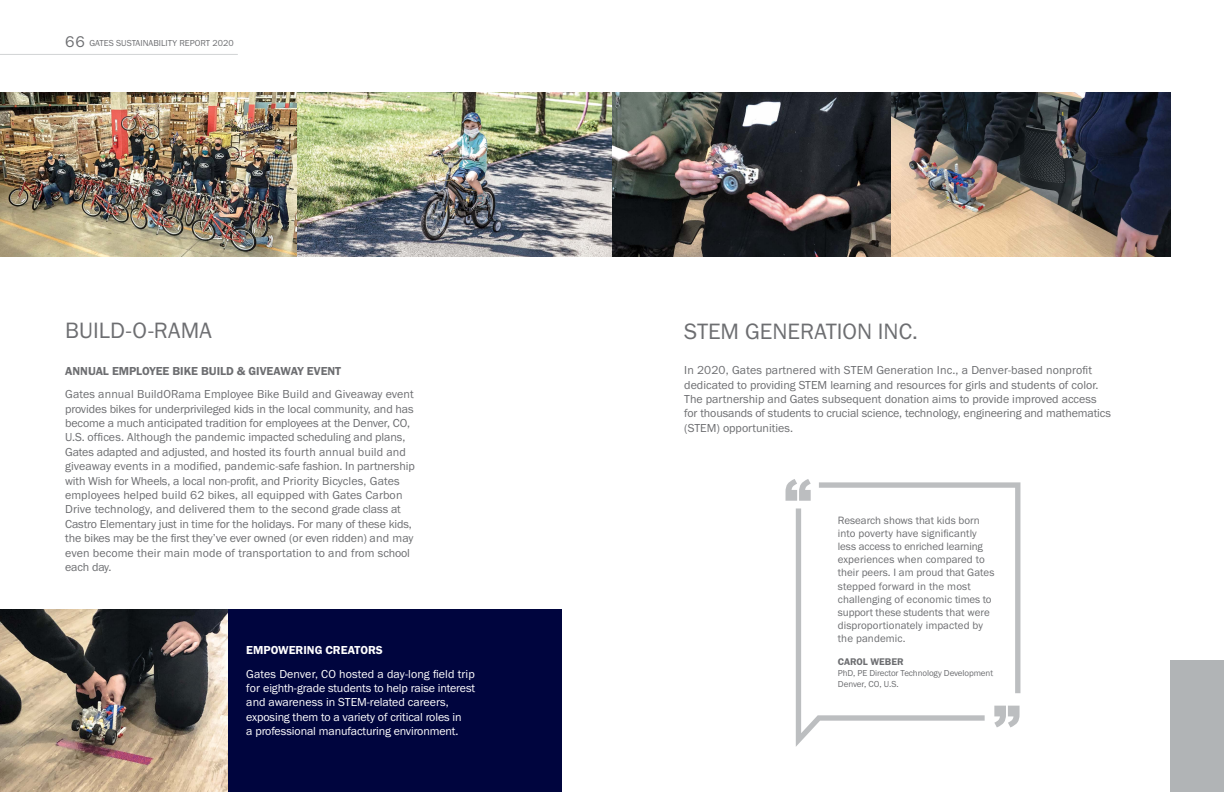
<style>
.page{position:relative;width:1224px;height:792px;background:#fff}
.page>*{position:absolute;margin:0;border:0;box-sizing:border-box;transform-origin:0 0}
._23pt_body_gray_OK{font:23px "Franklin Gothic URW Boo";color:#6d6e71}
._12pt_lead-in_gray-o{font:12px/14.4px "Franklin Gothic URW Boo";letter-spacing:-.005em;color:#6d6e71}
._12pt_lead-in_gray-o-2{font:12px/14.4px "Franklin Gothic URW Boo";letter-spacing:-.01em;color:#fff}
._12pt_lead-in_gray-o-3{font:12px "Franklin Gothic URW Dem";color:#6d6e71}
._12pt_lead-in_gray-o-4{font:12px "Franklin Gothic URW Dem";color:#fff}
._9pt_quote_charge_OK{font:11px/13.2px "Franklin Gothic URW Boo";color:#6d6e71}
._9pt_quote_charge_OK-2{font:10px "Franklin Gothic URW Dem";color:#6d6e71}
._9pt_quote_charge_OK-3{font:9px/10.8px "Franklin Gothic URW Boo";letter-spacing:-.01em;color:#6d6e71}
.s1{font-size:16px}
</style>
<div class="page">
<img style="left:0;top:92px;width:1170px;height:165px">
<div style="left:0;top:610px;width:561px;height:182px;background:#00053e"></div>
<img style="left:0;top:610px;width:227px;height:182px">
<hr style="left:0;top:54px;width:238px;height:1px;background:#d1d3d4">
<div style="left:1170px;top:660px;width:54px;height:132px;background:#b1b4b6"></div>
<svg style="left:796px;top:508px;width:189px;height:239px"></svg>
<svg style="left:819px;top:482px;width:201px;height:211px"></svg>
<svg style="left:786px;top:479px;width:25px;height:22px"></svg>
<svg style="left:994px;top:706px;width:26px;height:21px"></svg>
<p class="_9pt_quote_charge_OK-3" style="left:65px;top:38px;width:170px"><span class="s1">66</span> GATES SUSTAINABILITY REPORT 2020</p>
<h2 class="_23pt_body_gray_OK" style="left:65px;top:316px;width:148px">BUILD-O-RAMA</h2>
<p class="_12pt_lead-in_gray-o-3" style="left:65px;top:363px;width:277px">ANNUAL EMPLOYEE BIKE BUILD &amp; GIVEAWAY EVENT</p>
<p class="_12pt_lead-in_gray-o" style="left:65px;top:387px;width:351px">Gates annual BuildORama Employee Bike Build and Giveaway event provides bikes for underprivileged kids in the local community, and has become a much anticipated tradition for employees at the Denver, CO, U.S. offices. Although the pandemic impacted scheduling and plans, Gates adapted and adjusted, and hosted its fourth annual build and giveaway events in a modified, pandemic-safe fashion. In partnership with Wish for Wheels, a local non-profit, and Priority Bicycles, Gates employees helped build 62 bikes, all equipped with Gates Carbon Drive technology, and delivered them to the second grade class at Castro Elementary just in time for the holidays. For many of these kids, the bikes may be the first they’ve ever owned (or even ridden) and may even become their main mode of transportation to and from school each day.</p>
<p class="_12pt_lead-in_gray-o-4" style="left:246px;top:643px;width:138px">EMPOWERING CREATORS</p>
<p class="_12pt_lead-in_gray-o-2" style="left:246px;top:666px;width:230px">Gates Denver, CO hosted a day-long field trip for eighth-grade students to help raise interest and awareness in STEM-related careers, exposing them to a variety of critical roles in<br>a professional manufacturing environment.</p>
<h2 class="_23pt_body_gray_OK" style="left:684px;top:317px;width:235px">STEM GENERATION INC.</h2>
<p class="_12pt_lead-in_gray-o" style="left:684px;top:363px;width:428px">In 2020, Gates partnered with STEM Generation Inc., a Denver-based nonprofit dedicated to providing STEM learning and resources for girls and students of color.<br>The partnership and Gates subsequent donation aims to provide improved access for thousands of students to crucial science, technology, engineering and mathematics (STEM) opportunities.</p>
<p class="_9pt_quote_charge_OK" style="left:838px;top:513px;width:158px">Research shows that kids born into poverty have significantly less access to enriched learning experiences when compared to their peers. I am proud that Gates stepped forward in the most challenging of economic times to support these students that were disproportionately impacted by the pandemic.</p>
<p class="_9pt_quote_charge_OK-2" style="left:838px;top:656px;width:67px">CAROL WEBER</p>
<p class="_9pt_quote_charge_OK-3" style="left:838px;top:668px;width:157px">PhD, PE Director Technology Development<br>Denver, CO, U.S.</p>
</div>
